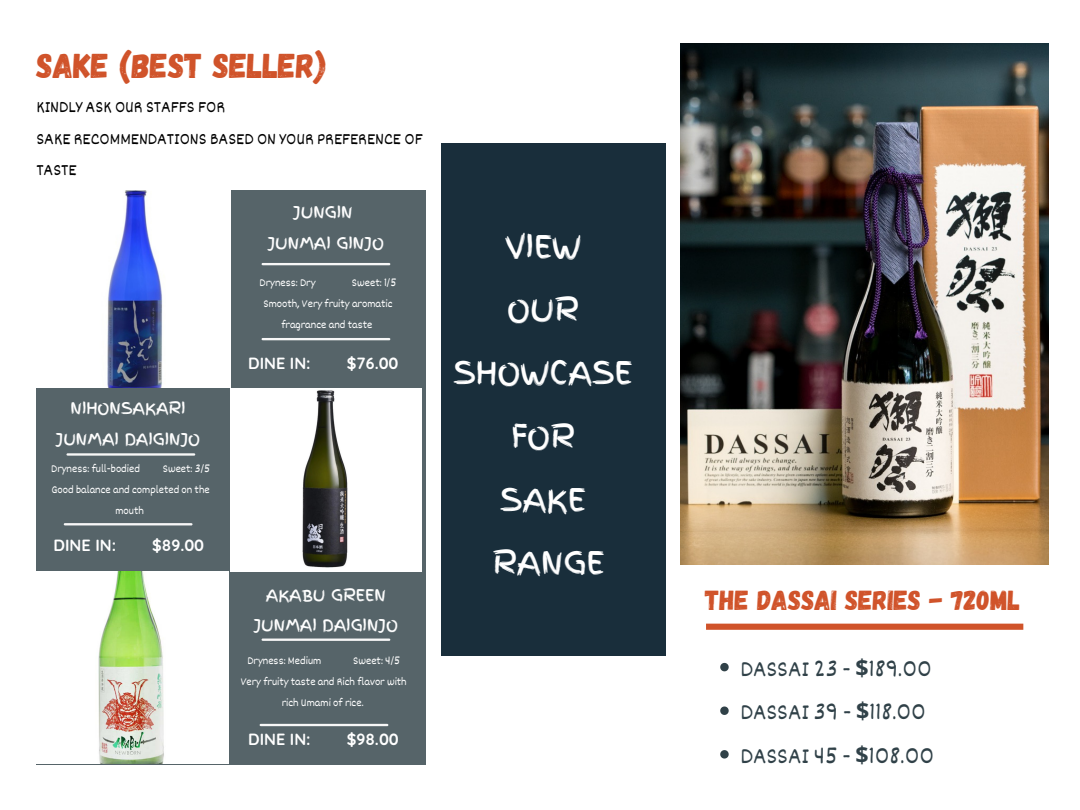
<style>
.page{position:relative;width:1080px;height:810px;background:#fff}
.page>*{position:absolute;margin:0;border:0;box-sizing:border-box;transform-origin:0 0}
.t1{font:34.38px "Gagalin";color:#d0532a}
.t2{font:31.25px "Finger Paint";color:#fff}
.t3{font:27.5px "Gagalin";color:#d0532a}
.t4{font:23.12px "Dekko";color:#304148}
.t5{font:16.88px/31.9px "Dekko";color:#000}
.t6{font:16.19px "Finger Paint";color:#fff}
.t7{font:700 16.19px "Quicksand";color:#fff}
.t8{font:11.25px/21.1px "Dekko";color:#fff;text-align:center}
.s1{font-family:"Noto Sans";font-weight:700}
</style>
<div class="page">
<div style="left:36px;top:190px;width:389px;height:575px;background:#566469"></div>
<img style="left:36px;top:190px;width:194px;height:198px">
<img style="left:681px;top:43px;width:367px;height:521px">
<svg style="left:706px;top:624px;width:317px;height:6px"></svg>
<div style="left:442px;top:143px;width:224px;height:513px;background:#192e3b"></div>
<img style="left:231px;top:388px;width:190px;height:183px">
<img style="left:36px;top:571px;width:192px;height:193px">
<svg style="left:720px;top:663px;width:9px;height:8px"></svg>
<svg style="left:720px;top:707px;width:9px;height:8px"></svg>
<svg style="left:720px;top:750px;width:9px;height:9px"></svg>
<hr style="left:263px;top:263px;width:126px;height:2px;background:#f7f7f7">
<hr style="left:263px;top:338px;width:126px;height:2px;background:#f7f7f7">
<hr style="left:68px;top:453px;width:126px;height:3px;background:#f7f7f7">
<hr style="left:65px;top:523px;width:126px;height:2px;background:#f7f7f7">
<hr style="left:263px;top:639px;width:126px;height:2px;background:#f7f7f7">
<hr style="left:261px;top:724px;width:126px;height:2px;background:#f7f7f7">
<p class="t1" style="left:36px;top:43px;width:291px">SAKE (BEST SELLER)</p>
<p class="t5" style="left:36px;top:90px;width:190px">KINDLY ASK OUR STAFFS FOR</p>
<p class="t5" style="left:36px;top:122px;width:388px">SAKE RECOMMENDATIONS BASED ON YOUR PREFERENCE OF<br>TASTE</p>
<p class="t6" style="left:293px;top:200px;width:61px">JUNGIN</p>
<p class="t6" style="left:268px;top:231px;width:118px">JUNMAI GINJO</p>
<p class="t8" style="left:260px;top:271px;width:57px">Dryness: Dry</p>
<p class="t8" style="left:352px;top:271px;width:46px">Sweet: 1/5</p>
<p class="t8" style="left:263px;top:293px;width:131px">Smooth, Very fruity aromatic fragrance and taste</p>
<p class="t6" style="left:70px;top:397px;width:117px">NIHONSAKARI</p>
<p class="t6" style="left:56px;top:427px;width:146px">JUNMAI DAIGINJO</p>
<p class="t8" style="left:51px;top:457px;width:90px">Dryness: full-bodied</p>
<p class="t8" style="left:163px;top:457px;width:49px">Sweet: 3/5</p>
<p class="t8" style="left:52px;top:478px;width:160px">Good balance and completed on the mouth</p>
<p class="t7" style="left:54px;top:534px;width:64px">DINE IN:</p>
<p class="t7" style="left:152px;top:534px;width:53px">$89.00</p>
<p class="t7" style="left:248px;top:353px;width:64px">DINE IN:</p>
<p class="t7" style="left:347px;top:353px;width:53px">$76.00</p>
<p class="t6" style="left:266px;top:583px;width:122px">AKABU GREEN</p>
<p class="t6" style="left:254px;top:614px;width:146px">JUNMAI DAIGINJO</p>
<p class="t8" style="left:247px;top:650px;width:75px">Dryness: Medium</p>
<p class="t8" style="left:353px;top:650px;width:49px">Sweet: 4/5</p>
<p class="t8" style="left:241px;top:671px;width:167px">Very fruity taste and Rich flavor with rich Umami of rice.</p>
<p class="t7" style="left:248px;top:728px;width:64px">DINE IN:</p>
<p class="t7" style="left:347px;top:728px;width:53px">$98.00</p>
<p class="t2" style="left:505px;top:224px;width:78px">VIEW</p>
<p class="t2" style="left:507px;top:287px;width:73px">OUR</p>
<p class="t2" style="left:454px;top:350px;width:180px">SHOWCASE</p>
<p class="t2" style="left:511px;top:413px;width:65px">FOR</p>
<p class="t2" style="left:500px;top:477px;width:87px">SAKE</p>
<p class="t2" style="left:492px;top:540px;width:114px">RANGE</p>
<p class="t3" style="left:705px;top:582px;width:317px">THE DASSAI SERIES - 720ML</p>
<p class="t4" style="left:740px;top:654px;width:193px">DASSAI 23 - <span class="s1">$</span>189.00</p>
<p class="t4" style="left:740px;top:698px;width:187px">DASSAI 39 - <span class="s1">$</span>118.00</p>
<p class="t4" style="left:740px;top:741px;width:196px">DASSAI 45 - <span class="s1">$</span>108.00</p>
</div>
